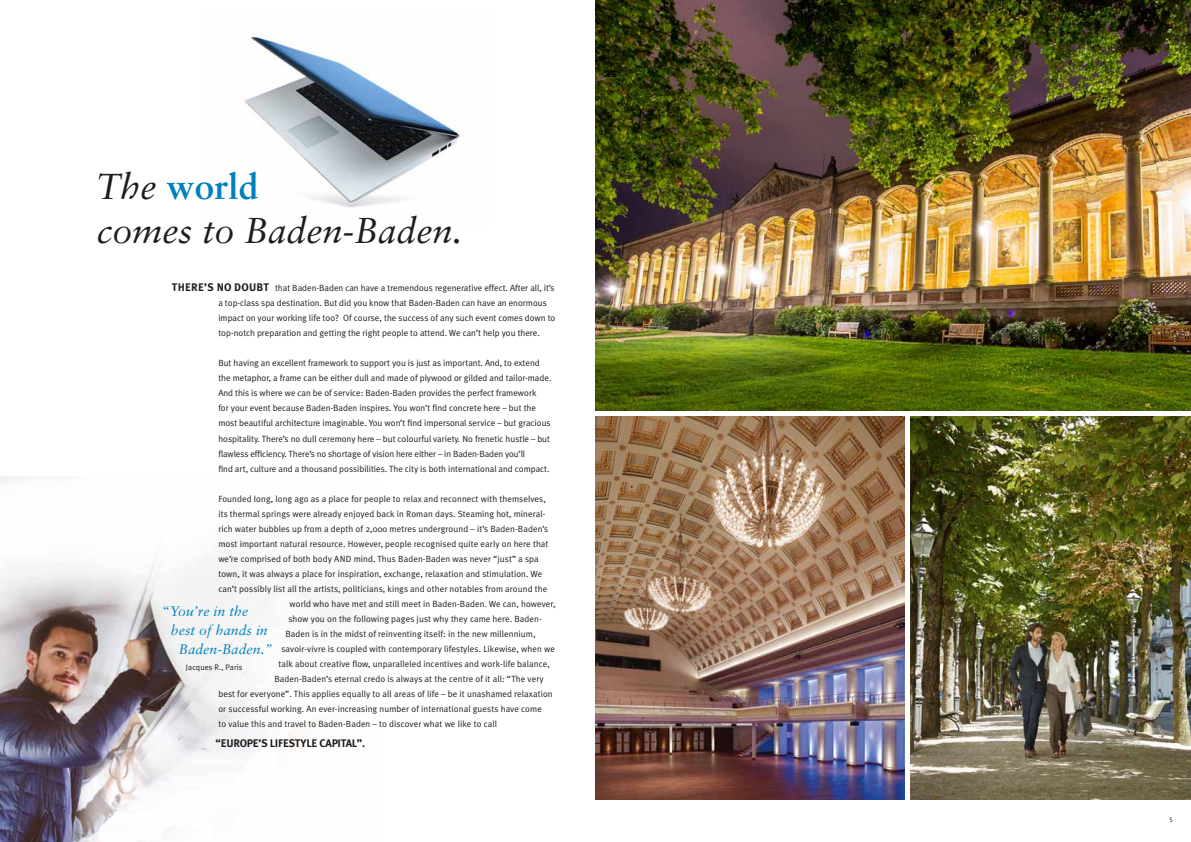
<style>
.page{position:relative;width:1191px;height:842px;background:#fff}
.page>*{position:absolute;margin:0;border:0;box-sizing:border-box;transform-origin:0 0}
.t1{font:italic 36px/44px "Sabon";color:#1d1d1b}
.t2{font:italic 14px "Sabon";letter-spacing:.005em;color:#0081bd}
.t3{font:700 11px "Meta Plus";letter-spacing:-.02em;color:#1d1d1b}
.t4{font:700 11px "Meta Plus";letter-spacing:.02em;color:#1d1d1b}
.t5{font:9px/15px "Meta Plus Normal";letter-spacing:.01em;color:#1d1d1b}
.t6{font:8px "Meta Plus Normal";letter-spacing:.01em;color:#1d1d1b}
.t7{font:7px "Meta Plus Normal Caps";color:#1d1d1b}
.s1{font-weight:700;font-style:normal;color:#0081bd}
</style>
<div class="page">
<img style="left:0;top:477px;width:322px;height:365px">
<img style="left:245px;top:35px;width:215px;height:172px">
<img style="left:595px;top:416px;width:309px;height:383px">
<img style="left:910px;top:416px;width:281px;height:383px">
<img style="left:595px;top:0;width:596px;height:411px">
<h1 class="t1" style="left:96px;top:164px;width:368px">The <span class="s1">world<br></span>comes to Baden-Baden.</h1>
<p class="t4" style="left:172px;top:281px;width:99px">THERE’S NO DOUBT</p>
<p class="t5" style="left:218px;top:281px;width:338px;text-indent:57px">that Baden-Baden can have a tremendous regenerative effect. After all, it’s a top-class spa destination. But did you know that Baden-Baden can have an enormous impact on your working life too? Of course, the success of any such event comes down to top-notch preparation and getting the right people to attend. We can’t help you there.</p>
<p class="t5" style="left:218px;top:356px;width:334px">But having an excellent framework to support you is just as important. And, to extend the metaphor, a frame can be either dull and made of plywood or gilded and tailor-made.<br>And this is where we can be of service: Baden-Baden provides the perfect framework<br>for your event because Baden-Baden inspires. You won’t find concrete here – but the most beautiful architecture imaginable. You won’t find impersonal service – but gracious hospitality. There’s no dull ceremony here – but colourful variety. No frenetic hustle – but flawless efficiency. There’s no shortage of vision here either – in Baden-Baden you’ll<br>find art, culture and a thousand possibilities. The city is both international and compact.</p>
<p class="t5" style="left:218px;top:491px;width:329px">Founded long, long ago as a place for people to relax and reconnect with themselves,</p>
<p class="t5" style="left:218px;top:506px;width:329px">its thermal springs were already enjoyed back in Roman days. Steaming hot, mineral-</p>
<p class="t5" style="left:218px;top:521px;width:331px">rich water bubbles up from a depth of 2,000 metres underground – it’s Baden-Baden’s</p>
<p class="t5" style="left:218px;top:536px;width:332px">most important natural resource. However, people recognised quite early on here that</p>
<p class="t5" style="left:218px;top:551px;width:322px">we’re comprised of both body AND mind. Thus Baden-Baden was never “just” a spa</p>
<p class="t5" style="left:218px;top:566px;width:326px">town, it was always a place for inspiration, exchange, relaxation and stimulation. We</p>
<p class="t5" style="left:218px;top:581px;width:330px">can’t possibly list all the artists, politicians, kings and other notables from around the</p>
<p class="t5" style="left:289px;top:596px;width:267px">world who have met and still meet in Baden-Baden. We can, however,</p>
<p class="t5" style="left:288px;top:611px;width:255px">show you on the following pages just why they came here. Baden-</p>
<p class="t5" style="left:285px;top:626px;width:252px">Baden is in the midst of reinventing itself: in the new millennium,</p>
<p class="t5" style="left:281px;top:641px;width:275px">savoir-vivre is coupled with contemporary lifestyles. Likewise, when we</p>
<p class="t5" style="left:278px;top:656px;width:273px">talk about creative flow, unparalleled incentives and work-life balance,</p>
<p class="t5" style="left:274px;top:671px;width:271px">Baden-Baden’s eternal credo is always at the centre of it all: “The very</p>
<p class="t5" style="left:218px;top:686px;width:336px">best for everyone”. This applies equally to all areas of life – be it unashamed relaxation</p>
<p class="t5" style="left:218px;top:701px;width:325px">or successful working. An ever-increasing number of international guests have come</p>
<p class="t5" style="left:218px;top:716px;width:280px">to value this and travel to Baden-Baden – to discover what we like to call</p>
<p class="t3" style="left:215px;top:736px;width:151px">“EUROPE’S LIFESTYLE CAPITAL”.</p>
<h2 class="t2" style="left:162px;top:603px;width:88px">“You’re in the</h2>
<h2 class="t2" style="left:171px;top:622px;width:98px">best of hands in</h2>
<h2 class="t2" style="left:179px;top:641px;width:95px">Baden-Baden.”</h2>
<p class="t6" style="left:186px;top:662px;width:58px">Jacques R., Paris</p>
<p class="t7" style="left:1169px;top:815px;width:5px">5</p>
</div>
